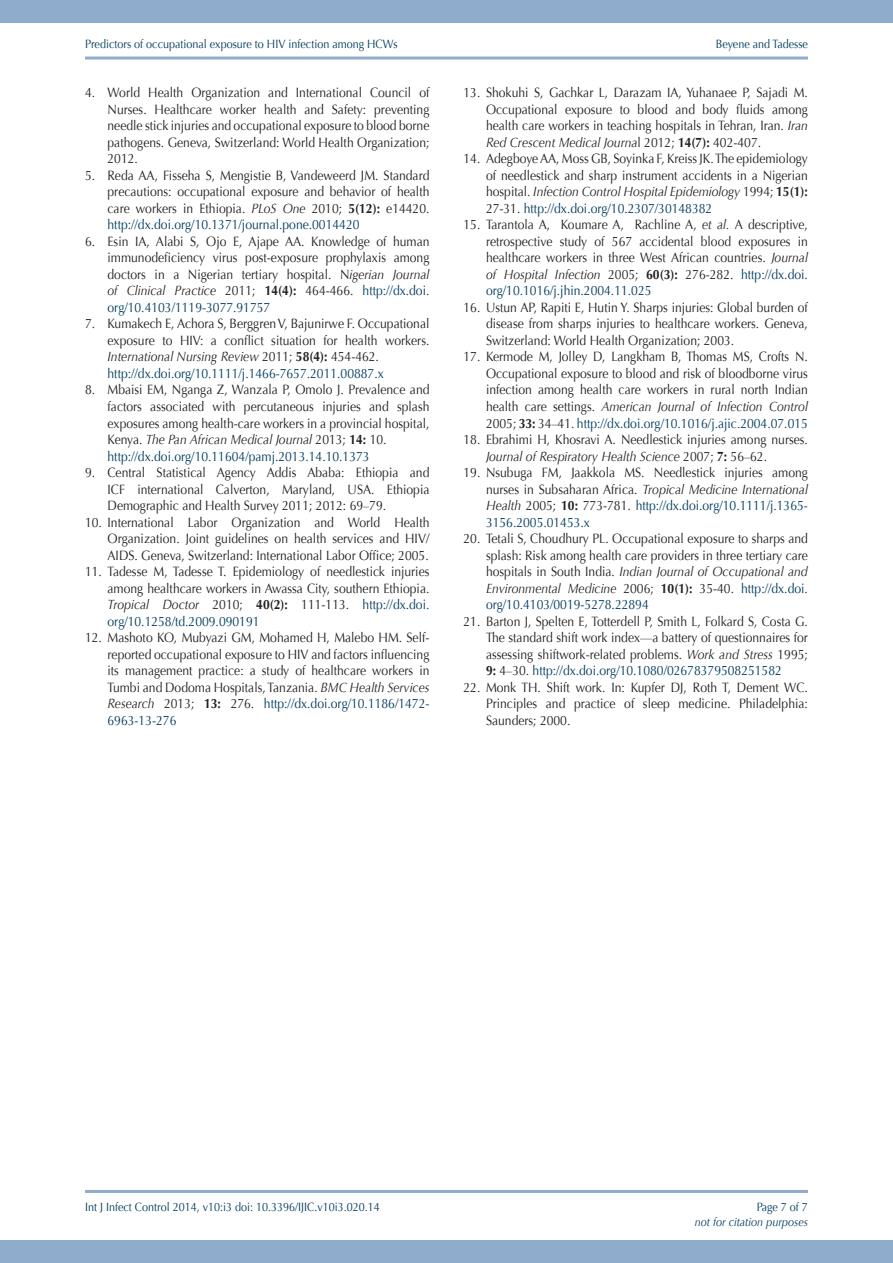
<style>
.page{position:relative;width:893px;height:1263px;background:#fff}
.page>*{position:absolute;margin:0;border:0;box-sizing:border-box;transform-origin:0 0}
.t1{font:13.5px/16.5px "Optima";color:#231f20;text-align:justify;scale:.9 1}
.t2{font:12px "Optima";color:#003c5f;scale:.9 1}
.t3{font:italic 12px "Optima";color:#003c5f;scale:.9 1}
.s1{font-style:italic}
.s2{font-weight:700}
.s3{color:#003c5f}
</style>
<div class="page">
<div style="left:0;top:0;width:893px;height:23px;background:#8faccc"></div>
<div style="left:0;top:1240px;width:893px;height:23px;background:#8faccc"></div>
<hr style="left:85px;top:1190px;width:723px;height:3px;background:#8faccc">
<hr style="left:85px;top:57px;width:723px;height:3px;background:#8faccc">
<p class="t2" style="left:85px;top:37px;width:349px">Predictors of occupational exposure to HIV infection among HCWs</p>
<p class="t2" style="left:716px;top:37px;width:104px">Beyene and Tadesse</p>
<p class="t1" style="left:108px;top:85px;width:359px;text-indent:-22px">4. World Health Organization and International Council of Nurses. Healthcare worker health and Safety: preventing needle stick injuries and occupational exposure to blood borne pathogens. Geneva, Switzerland: World Health Organization; 2012.</p>
<p class="t1" style="left:108px;top:167px;width:359px;text-indent:-22px">5. Reda AA, Fisseha S, Mengistie B, Vandeweerd JM. Standard precautions: occupational exposure and behavior of health care workers in Ethiopia. <span class="s1">PLoS One</span> 2010; <span class="s2">5(12):</span> e14420. <span class="s3">http://dx.doi.org/10.1371/journal.pone.0014420</span></p>
<p class="t1" style="left:108px;top:233px;width:359px;text-indent:-22px">6. Esin IA, Alabi S, Ojo E, Ajape AA. Knowledge of human immunodeficiency virus post-exposure prophylaxis among doctors in a Nigerian tertiary hospital. N<span class="s1">igerian Journal of Clinical Practice</span> 2011; <span class="s2">14(4):</span> 464-466. <span class="s3">http://dx.doi. org/10.4103/1119-3077.91757</span></p>
<p class="t1" style="left:108px;top:316px;width:359px;text-align:left;text-indent:-22px">7. Kumakech E, Achora S, Berggren V, Bajunirwe F. Occupational exposure to HIV: a conflict situation for health workers.<br><span class="s1">International Nursing Review</span> 2011; <span class="s2">58(4):</span> 454-462. <span class="s3">http://dx.doi.org/10.1111/j.1466-7657.2011.00887.x</span></p>
<p class="t1" style="left:108px;top:382px;width:359px;text-align:left;text-indent:-22px">8. Mbaisi EM, Nganga Z, Wanzala P, Omolo J. Prevalence and factors associated with percutaneous injuries and splash exposures among health-care workers in a provincial hospital, Kenya. <span class="s1">The Pan African Medical Journal</span> 2013; <span class="s2">14:</span> 10. <span class="s3">http://dx.doi.org/10.11604/pamj.2013.14.10.1373</span></p>
<p class="t1" style="left:108px;top:464px;width:359px;text-indent:-22px">9. Central Statistical Agency Addis Ababa: Ethiopia and ICF international Calverton, Maryland, USA. Ethiopia Demographic and Health Survey 2011; 2012: 69–79.</p>
<p class="t1" style="left:108px;top:514px;width:359px;text-indent:-22px">10. International Labor Organization and World Health Organization. Joint guidelines on health services and HIV/ AIDS. Geneva, Switzerland: International Labor Office; 2005.</p>
<p class="t1" style="left:108px;top:563px;width:359px;text-indent:-22px">11. Tadesse M, Tadesse T. Epidemiology of needlestick injuries among healthcare workers in Awassa City, southern Ethiopia.<br><span class="s1">Tropical Doctor</span> 2010; <span class="s2">40(2):</span> 111-113. <span class="s3">http://dx.doi. org/10.1258/td.2009.090191</span></p>
<p class="t1" style="left:108px;top:629px;width:359px;text-indent:-22px">12. Mashoto KO, Mubyazi GM, Mohamed H, Malebo HM. Self&shy;reported occupational exposure to HIV and factors influencing its management practice: a study of healthcare workers in Tumbi and Dodoma Hospitals, Tanzania. <span class="s1">BMC Health Services Research</span> 2013; <span class="s2">13:</span> 276. <span class="s3">http://dx.doi.org/10.1186/1472- 6963-13-276</span></p>
<p class="t1" style="left:486px;top:85px;width:359px;text-indent:-22px">13. Shokuhi S, Gachkar L, Darazam IA, Yuhanaee P, Sajadi M.<br>Occupational exposure to blood and body fluids among health care workers in teaching hospitals in Tehran, Iran. <span class="s1">Iran Red Crescent Medical Journa</span>l 2012; <span class="s2">14(7):</span> 402-407.</p>
<p class="t1" style="left:486px;top:151px;width:359px;text-indent:-22px">14. Adegboye AA, Moss GB, Soyinka F, Kreiss JK. The epidemiology of needlestick and sharp instrument accidents in a Nigerian hospital. <span class="s1">Infection Control Hospital Epidemiology</span> 1994; <span class="s2">15(1):<br></span>27-31. <span class="s3">http://dx.doi.org/10.2307/30148382</span></p>
<p class="t1" style="left:486px;top:217px;width:359px;text-indent:-22px">15. Tarantola A, Koumare A, Rachline A, <span class="s1">et al.</span> A descriptive, retrospective study of 567 accidental blood exposures in healthcare workers in three West African countries. <span class="s1">Journal of Hospital Infection</span> 2005; <span class="s2">60(3):</span> 276-282. <span class="s3">http://dx.doi. org/10.1016/j.jhin.2004.11.025</span></p>
<p class="t1" style="left:486px;top:299px;width:359px;text-indent:-22px">16. Ustun AP, Rapiti E, Hutin Y. Sharps injuries: Global burden of disease from sharps injuries to healthcare workers. Geneva, Switzerland: World Health Organization; 2003.</p>
<p class="t1" style="left:486px;top:349px;width:359px;text-indent:-22px">17. Kermode M, Jolley D, Langkham B, Thomas MS, Crofts N.<br>Occupational exposure to blood and risk of bloodborne virus infection among health care workers in rural north Indian health care settings. <span class="s1">American Journal of Infection Control </span>2005; <span class="s2">33:</span> 34–41. <span class="s3">http://dx.doi.org/10.1016/j.ajic.2004.07.015</span></p>
<p class="t1" style="left:486px;top:431px;width:359px;text-indent:-22px">18. Ebrahimi H, Khosravi A. Needlestick injuries among nurses.<br><span class="s1">Journal of Respiratory Health Science</span> 2007; <span class="s2">7:</span> 56–62.</p>
<p class="t1" style="left:486px;top:464px;width:359px;text-indent:-22px">19. Nsubuga FM, Jaakkola MS. Needlestick injuries among nurses in Subsaharan Africa. <span class="s1">Tropical Medicine International Health</span> 2005; <span class="s2">10:</span> 773-781. <span class="s3">http://dx.doi.org/10.1111/j.1365- 3156.2005.01453.x</span></p>
<p class="t1" style="left:486px;top:530px;width:359px;text-indent:-22px">20. Tetali S, Choudhury PL. Occupational exposure to sharps and splash: Risk among health care providers in three tertiary care hospitals in South India. <span class="s1">Indian Journal of Occupational and Environmental Medicine</span> 2006; <span class="s2">10(1):</span> 35-40. <span class="s3">http://dx.doi. org/10.4103/0019-5278.22894</span></p>
<p class="t1" style="left:486px;top:613px;width:359px;text-indent:-22px">21. Barton J, Spelten E, Totterdell P, Smith L, Folkard S, Costa G.<br>The standard shift work index—a battery of questionnaires for assessing shiftwork-related problems. <span class="s1">Work and Stress</span> 1995; <span class="s2">9:</span> 4–30. <span class="s3">http://dx.doi.org/10.1080/02678379508251582</span></p>
<p class="t1" style="left:486px;top:679px;width:359px;text-indent:-22px">22. Monk TH. Shift work. In: Kupfer DJ, Roth T, Dement WC.<br>Principles and practice of sleep medicine. Philadelphia:<br>Saunders; 2000.</p>
<p class="t2" style="left:85px;top:1200px;width:329px">Int J Infect Control 2014, v10:i3 doi: 10.3396/IJIC.v10i3.020.14</p>
<p class="t2" style="left:757px;top:1200px;width:58px">Page 7 of 7</p>
<p class="t3" style="left:695px;top:1215px;width:127px">not for citation purposes</p>
</div>
